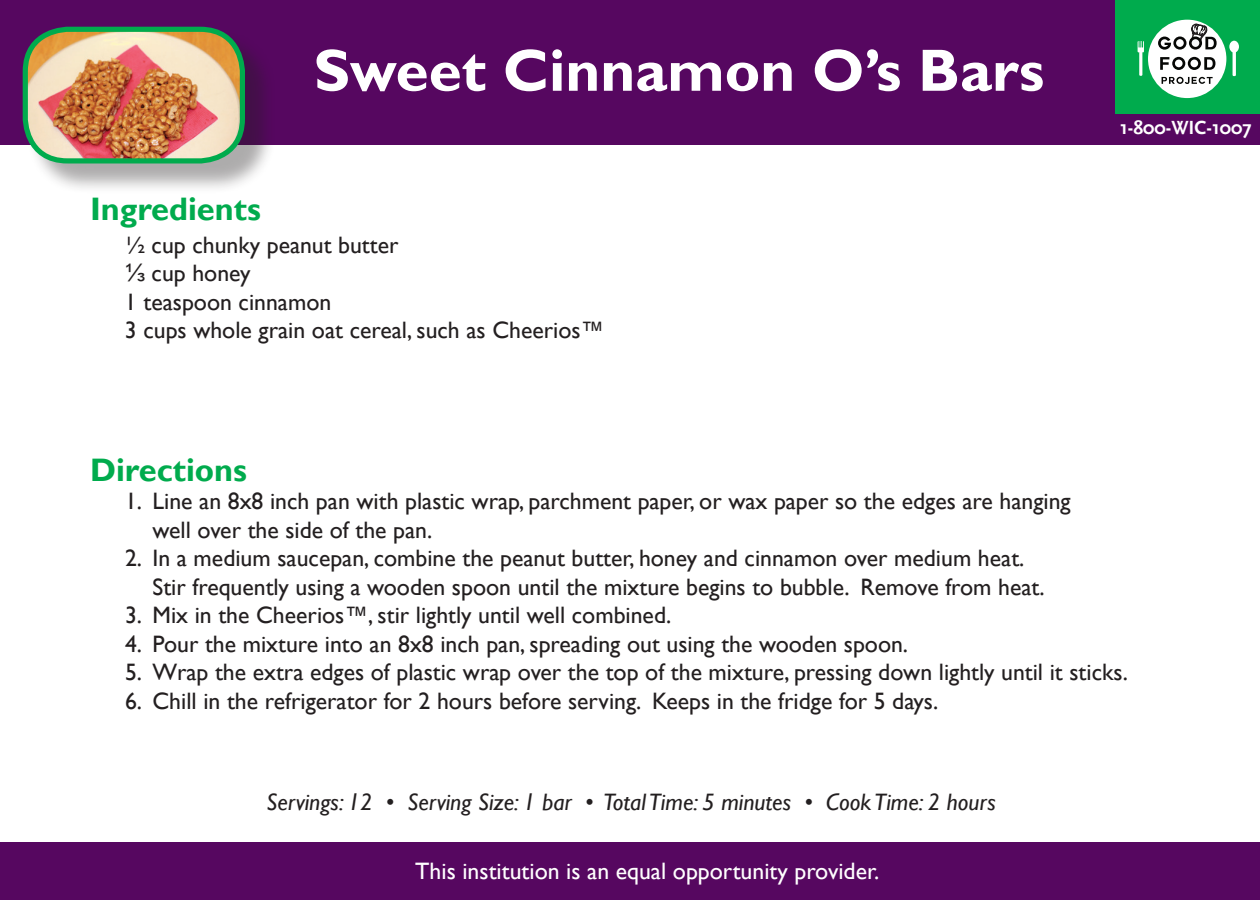
<style>
.page{position:relative;width:1260px;height:900px;background:#560760}
.page>*{position:absolute;margin:0;border:0;box-sizing:border-box;transform-origin:0 0}
.t1{font:700 60px "Gill Sans";color:#fff}
.t2{font:700 32.5px "Gill Sans";color:#00ab4d}
.t3{font:23.75px/28.5px "Gill Sans";color:#231f20}
.t4{font:italic 23.75px "Gill Sans";color:#231f20}
.t5{font:23.75px "Gill Sans";color:#fff}
.t6{font:700 19.75px "Scala Sans";color:#fff}
.s1{font-family:"Arial"}
</style>
<div class="page">
<div style="left:0;top:145px;width:1260px;height:697px;background:#fff"></div>
<div style="left:1115px;top:0;width:145px;height:113px;background:#00ab4d"></div>
<div style="left:1148px;top:20px;width:78px;height:78px;background:#fff;border-radius:50%"></div>
<svg style="left:1162px;top:77px;width:51px;height:7px"></svg>
<svg style="left:1160px;top:57px;width:55px;height:13px"></svg>
<div style="left:1138px;top:41px;width:6px;height:11px;background:#fff"></div>
<svg style="left:1139px;top:41px;width:4px;height:7px"></svg>
<hr style="left:1139px;top:52px;width:3px;height:24px;background:#fff">
<hr style="left:1233px;top:51px;width:3px;height:25px;background:#fff">
<div style="left:1229px;top:41px;width:10px;height:12px;background:#fff;border-radius:50%"></div>
<svg style="left:1158px;top:24px;width:59px;height:26px"></svg>
<div style="left:26px;top:30px;width:250px;height:164px;background:#231f20;opacity:.37"></div>
<img style="left:25px;top:29px;width:217px;height:132px">
<div style="left:23px;top:27px;width:222px;height:137px;border:5px solid #00ab4d;border-radius:42px"></div>
<h1 class="t1" style="left:314px;top:34px;width:732px">Sweet Cinnamon O’s Bars</h1>
<h1 class="t2" style="left:90px;top:190px;width:172px">Ingredients</h1>
<p class="t3" style="left:125px;top:231px;width:481px">½ cup chunky peanut butter<br><span class="s1">⅓</span> cup honey<br>1 teaspoon cinnamon<br>3 cups whole grain oat cereal, such as Cheerios™</p>
<p class="t6" style="left:1120px;top:117px;width:133px">1-800-WIC-1007</p>
<h2 class="t2" style="left:90px;top:450px;width:159px">Directions</h2>
<p class="t3" style="left:153px;top:487px;width:920px;text-indent:-28px">1. Line an 8x8 inch pan with plastic wrap, parchment paper, or wax paper so the edges are hanging well over the side of the pan.</p>
<p class="t3" style="left:153px;top:544px;width:894px;text-indent:-28px">2. In a medium saucepan, combine the peanut butter, honey and cinnamon over medium heat.<br>Stir frequently using a wooden spoon until the mixture begins to bubble. Remove from heat.</p>
<p class="t3" style="left:125px;top:601px;width:548px">3. Mix in the Cheerios™, stir lightly until well combined.</p>
<p class="t3" style="left:125px;top:630px;width:785px">4. Pour the mixture into an 8x8 inch pan, spreading out using the wooden spoon.</p>
<p class="t3" style="left:125px;top:658px;width:1004px">5. Wrap the extra edges of plastic wrap over the top of the mixture, pressing down lightly until it sticks.</p>
<p class="t3" style="left:125px;top:687px;width:815px">6. Chill in the refrigerator for 2 hours before serving. Keeps in the fridge for 5 days.</p>
<p class="t4" style="left:267px;top:788px;width:731px">Servings: 12 • Serving Size: 1 bar • Total Time: 5 minutes • Cook Time: 2 hours</p>
<p class="t5" style="left:415px;top:858px;width:466px">This institution is an equal opportunity provider.</p>
</div>
